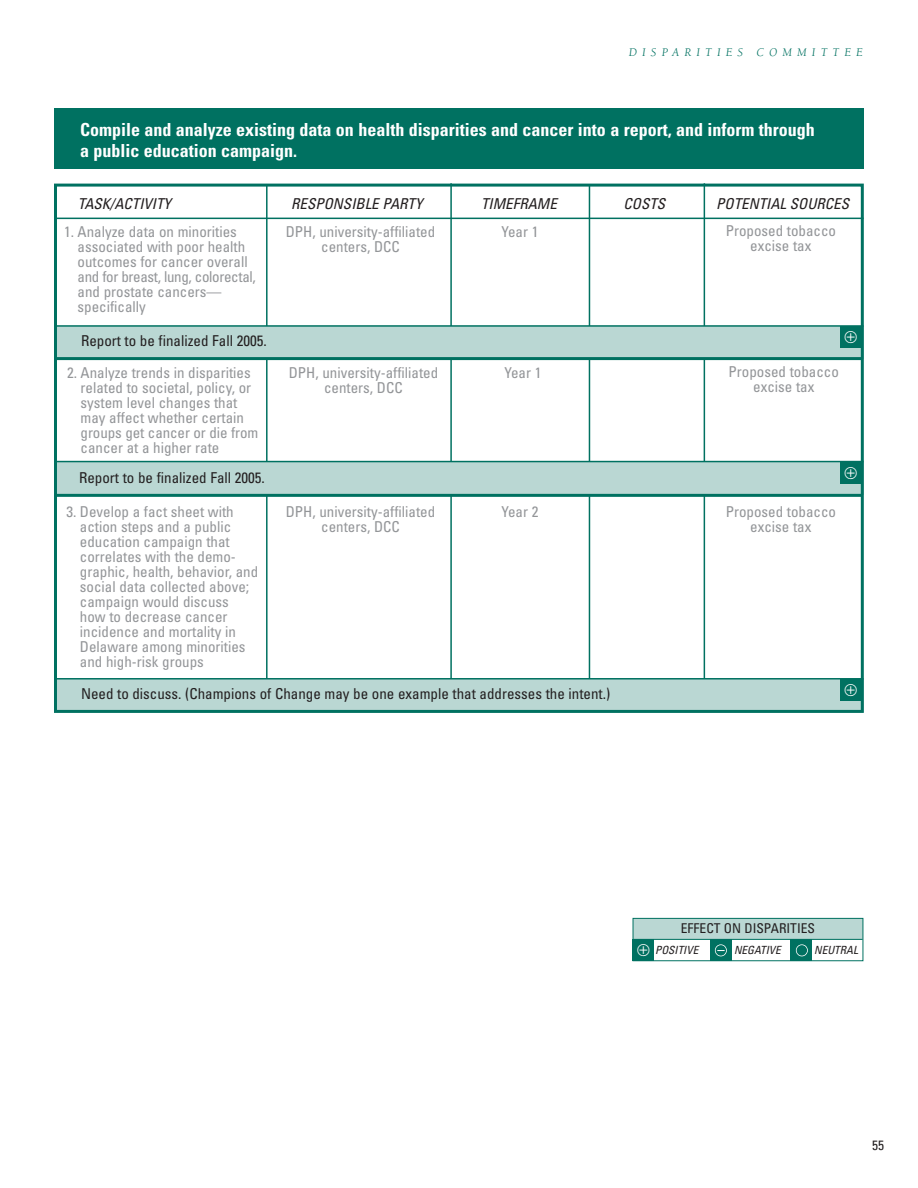
<style>
.page{position:relative;width:918px;height:1188px;background:#fff}
.page>*{position:absolute;margin:0;border:0;box-sizing:border-box;transform-origin:0 0}
.t1{font:700 condensed 18px/21px "Univers";color:#fff}
.t2{font:condensed 15px/15px "Univers";color:#939598;text-align:center}
.t3{font:condensed 15px "Univers";color:#231f20}
.t4{font:italic condensed 15px "Univers";color:#231f20}
.t5{font:condensed 13.5px "Univers";color:#231f20}
.t6{font:italic 12px "Berkeley";letter-spacing:.435em;color:#007161}
.t7{font:italic condensed 11.25px "Univers";color:#231f20}
.s1{color:#fff}
</style>
<div class="page">
<hr style="left:704px;top:183px;width:1px;height:500px;background:#007161">
<hr style="left:589px;top:185px;width:1px;height:499px;background:#007161">
<hr style="left:450px;top:183px;width:2px;height:502px;background:#007161">
<hr style="left:266px;top:184px;width:2px;height:500px;background:#007161">
<div style="left:54px;top:680px;width:810px;height:32px;background:#bad7d3"></div>
<div style="left:54px;top:462px;width:810px;height:33px;background:#bad7d3"></div>
<div style="left:54px;top:326px;width:810px;height:32px;background:#bad7d3"></div>
<div style="left:54px;top:108px;width:810px;height:61px;background:#007161"></div>
<hr style="left:54px;top:357px;width:808px;height:3px;background:#007161">
<hr style="left:54px;top:494px;width:808px;height:3px;background:#007161">
<hr style="left:54px;top:218px;width:810px;height:1px;background:#007161">
<hr style="left:54px;top:325px;width:810px;height:2px;background:#007161">
<hr style="left:54px;top:461px;width:810px;height:1px;background:#007161">
<hr style="left:54px;top:678px;width:810px;height:2px;background:#007161">
<div style="left:54px;top:184px;width:810px;height:529px;border:3px solid #007161"></div>
<div style="left:840px;top:326px;width:21px;height:22px;background:#007161"></div>
<div style="left:840px;top:462px;width:21px;height:21px;background:#007161"></div>
<div style="left:840px;top:679px;width:21px;height:22px;background:#007161"></div>
<div style="left:633px;top:918px;width:230px;height:22px;background:#bad7d3"></div>
<div style="left:633px;top:939px;width:21px;height:22px;background:#007161"></div>
<div style="left:710px;top:939px;width:21px;height:22px;background:#007161"></div>
<div style="left:790px;top:939px;width:22px;height:22px;background:#007161"></div>
<div style="left:796px;top:944px;width:12px;height:12px;border:2px solid #fff;border-radius:50%"></div>
<hr style="left:633px;top:939px;width:230px;height:1px;background:#007161">
<div style="left:633px;top:918px;width:230px;height:43px;border:1px solid #007161"></div>
<div style="left:715px;top:944px;width:12px;height:12px;border:2px solid #fff;border-radius:50%"></div>
<p class="t6" style="left:629px;top:48px;width:235px">DISPARITIES COMMITTEE</p>
<p class="t1" style="left:80px;top:121px;width:736px">Compile and analyze existing data on health disparities and cancer into a report, and inform through a public education campaign.</p>
<p class="t4" style="left:78px;top:198px;width:95px">TASK/ACTIVITY</p>
<p class="t4" style="left:291px;top:198px;width:133px">RESPONSIBLE PARTY</p>
<p class="t4" style="left:481px;top:198px;width:77px">TIMEFRAME</p>
<p class="t4" style="left:624px;top:198px;width:43px">COSTS</p>
<p class="t4" style="left:716px;top:198px;width:134px">POTENTIAL SOURCES</p>
<p class="t2" style="left:78px;top:225px;width:180px;text-align:left;text-indent:-14px">1. Analyze data on minorities associated with poor health outcomes for cancer overall and for breast, lung, colorectal, and prostate cancers— specifically</p>
<p class="t2" style="left:286px;top:225px;width:151px">DPH, university-affiliated centers, DCC</p>
<p class="t2" style="left:502px;top:225px;width:38px">Year 1</p>
<p class="t2" style="left:726px;top:224px;width:112px">Proposed tobacco excise tax</p>
<p class="t3" style="left:81px;top:336px;width:187px">Report to be finalized Fall 2005.</p>
<p class="t2" style="left:81px;top:366px;width:179px;text-align:left;text-indent:-14px">2. Analyze trends in disparities related to societal, policy, or system level changes that may affect whether certain groups get cancer or die from cancer at a higher rate</p>
<p class="t2" style="left:289px;top:366px;width:151px">DPH, university-affiliated centers, DCC</p>
<p class="t2" style="left:505px;top:366px;width:38px">Year 1</p>
<p class="t2" style="left:729px;top:366px;width:112px">Proposed tobacco excise tax</p>
<p class="t3" style="left:79px;top:472px;width:187px">Report to be finalized Fall 2005.</p>
<p class="t2" style="left:80px;top:506px;width:180px;text-align:left;text-indent:-14px">3. Develop a fact sheet with action steps and a public education campaign that correlates with the demo&shy;graphic, health, behavior, and social data collected above; campaign would discuss how to decrease cancer incidence and mortality in<br>Delaware among minorities and high-risk groups</p>
<p class="t2" style="left:286px;top:506px;width:151px">DPH, university-affiliated centers, DCC</p>
<p class="t2" style="left:502px;top:506px;width:38px">Year 2</p>
<p class="t2" style="left:726px;top:505px;width:112px">Proposed tobacco excise tax</p>
<p class="t3" style="left:81px;top:688px;width:531px">Need to discuss. (Champions of Change may be one example that addresses the intent.)</p>
<p class="t5" style="left:681px;top:923px;width:136px">EFFECT ON DISPARITIES</p>
<p class="t7" style="left:637px;top:946px;width:63px"><span class="s1">⊕</span> POSITIVE</p>
<p class="t7" style="left:734px;top:946px;width:48px">NEGATIVE</p>
<p class="t7" style="left:814px;top:946px;width:45px">NEUTRAL</p>
<p class="t5" style="left:872px;top:1140px;width:13px">55</p>
</div>
